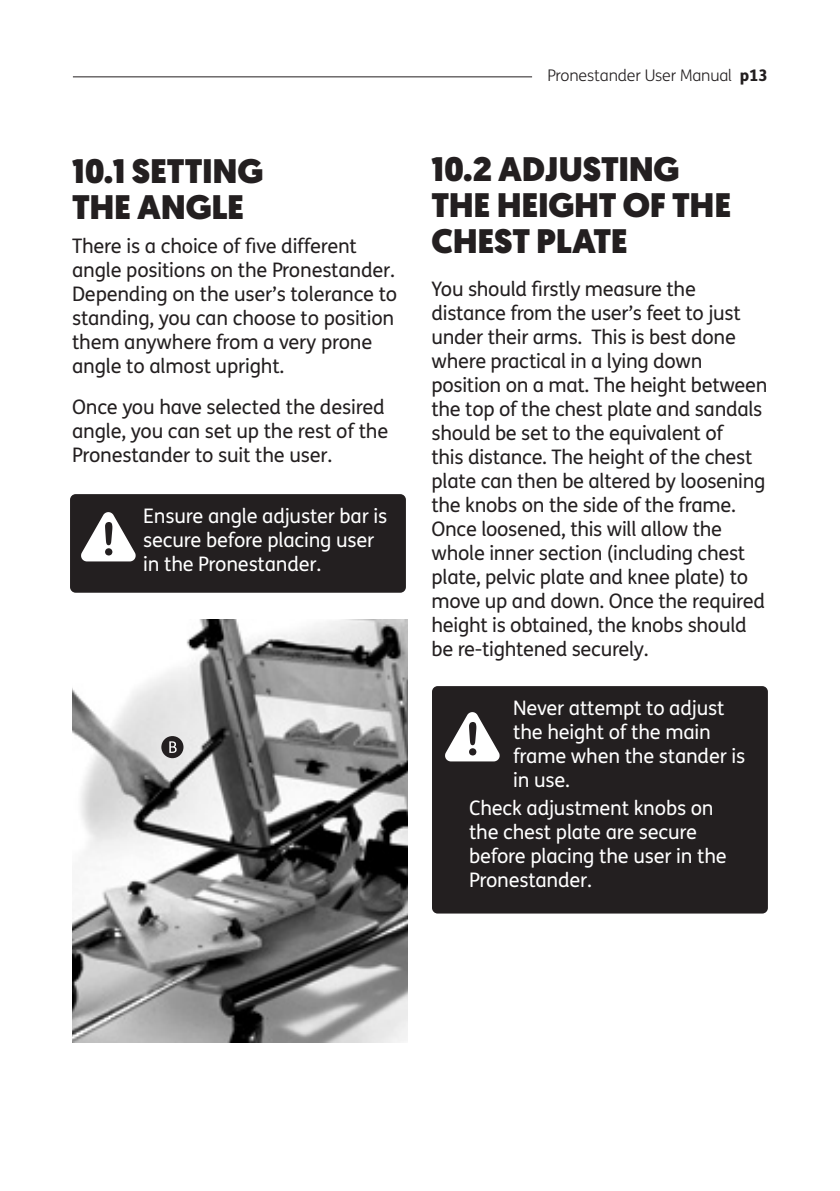
<style>
.page{position:relative;width:840px;height:1191px;background:#fff}
.page>*{position:absolute;margin:0;border:0;box-sizing:border-box;transform-origin:0 0}
.USM_Headings{font:900 34px/36px "Geomanist";letter-spacing:-.01em;color:#231f20}
.t1{font:20px/24px "FS Me";letter-spacing:-.015em;color:#231f20}
.t2{font:20px/24px "FS Me";letter-spacing:-.01em;color:#fff}
.t3{font:300 16px "FS Me";letter-spacing:-.01em;color:#231f20}
.s1{font-weight:800}
</style>
<div class="page">
<hr style="left:73px;top:76px;width:458px;height:1px;background:#231f20">
<div style="left:70px;top:494px;width:335px;height:99px;background:#231f20;border-radius:6px"></div>
<svg style="left:81px;top:512px;width:55px;height:49px"></svg>
<img style="left:72px;top:619px;width:335px;height:424px">
<div style="left:161px;top:736px;width:22px;height:22px;background:#231f20;border-radius:50%"></div>
<svg style="left:169px;top:741px;width:7px;height:12px"></svg>
<div style="left:432px;top:686px;width:335px;height:227px;background:#231f20;border-radius:6px"></div>
<svg style="left:445px;top:712px;width:54px;height:49px"></svg>
<p class="USM_Headings" style="left:72px;top:153px;width:193px">10.1 SETTING<br>THE ANGLE</p>
<p class="t1" style="left:72px;top:234px;width:326px">There is a choice of five different angle positions on the Pronestander.<br>Depending on the user’s tolerance to standing, you can choose to position them anywhere from a very prone angle to almost upright.</p>
<p class="t1" style="left:72px;top:395px;width:317px">Once you have selected the desired angle, you can set up the rest of the<br>Pronestander to suit the user.</p>
<p class="t2" style="left:143px;top:504px;width:245px">Ensure angle adjuster bar is secure before placing user in the Pronestander.</p>
<p class="t3" style="left:547px;top:65px;width:222px">Pronestander User Manual <span class="s1">p13</span></p>
<p class="USM_Headings" style="left:431px;top:152px;width:301px">10.2 ADJUSTING<br>THE HEIGHT OF THE<br>CHEST PLATE</p>
<p class="t1" style="left:431px;top:277px;width:337px">You should firstly measure the distance from the user’s feet to just under their arms. This is best done where practical in a lying down position on a mat. The height between the top of the chest plate and sandals should be set to the equivalent of<br>this distance. The height of the chest plate can then be altered by loosening the knobs on the side of the frame.<br>Once loosened, this will allow the whole inner section (including chest plate, pelvic plate and knee plate) to move up and down. Once the required height is obtained, the knobs should be re-tightened securely.</p>
<p class="t2" style="left:513px;top:696px;width:233px">Never attempt to adjust the height of the main frame when the stander is in use.</p>
<p class="t2" style="left:469px;top:795px;width:259px">Check adjustment knobs on the chest plate are secure before placing the user in the<br>Pronestander.</p>
</div>
